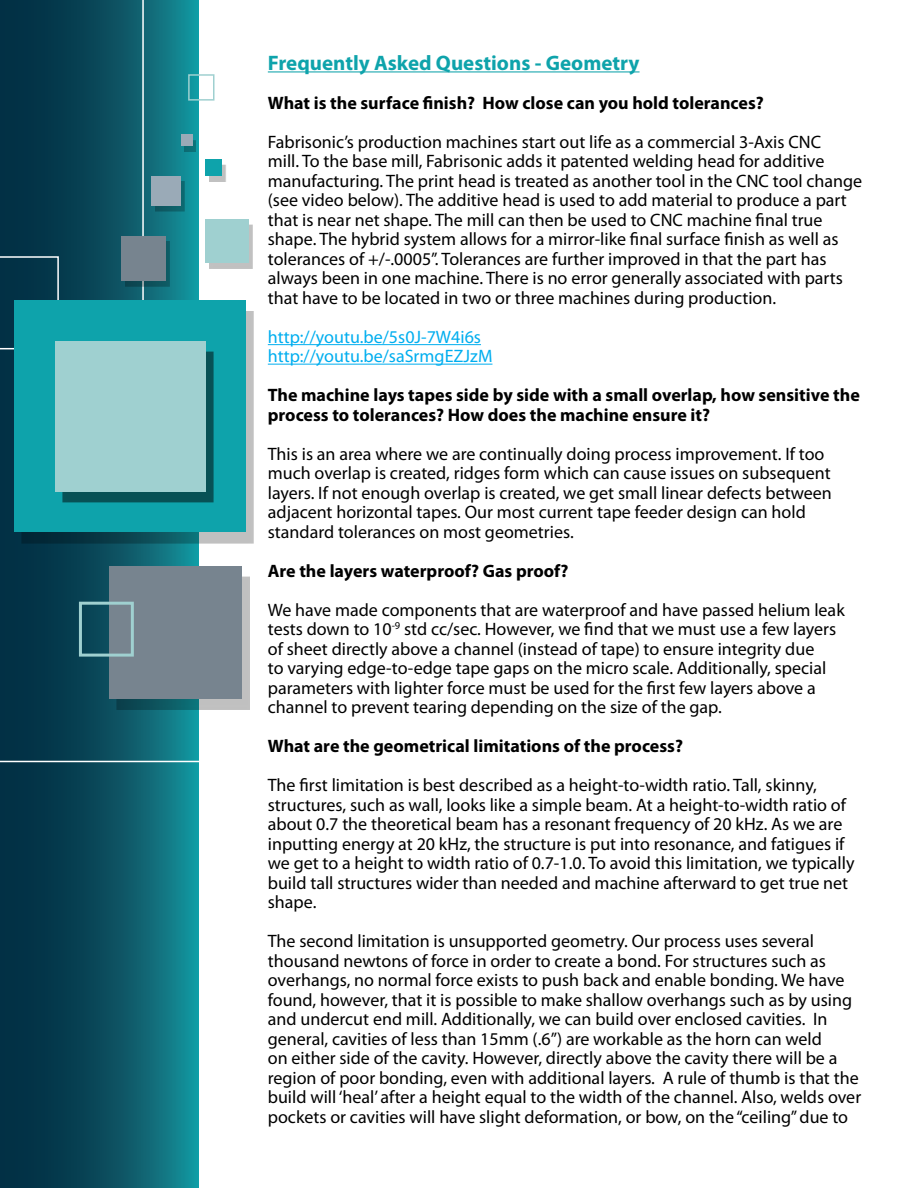
<style>
.page{position:relative;width:918px;height:1188px;background:#fff}
.page>*{position:absolute;margin:0;border:0;box-sizing:border-box;transform-origin:0 0}
.t1{font:700 21px "Myriad Pro";color:#0ea3ab}
.t2{font:18px/19.5px "Myriad Pro";color:#000}
.t3{font:700 18px/19.5px "Myriad Pro";color:#000}
.t4{font:18px/19.5px "Myriad Pro";color:#00aeef}
</style>
<div class="page">
<svg style="left:0;top:0;width:199px;height:1188px;background:#095060"></svg>
<div style="left:188px;top:74px;width:27px;height:27px;border:2px solid #9fd0d0"></div>
<div style="left:116px;top:576px;width:133px;height:134px;background:#000;opacity:.25"></div>
<div style="left:109px;top:566px;width:133px;height:133px;background:#77848f"></div>
<div style="left:209px;top:164px;width:18px;height:18px;background:#000;opacity:.25"></div>
<div style="left:206px;top:159px;width:16px;height:17px;background:#0ea3ab"></div>
<div style="left:79px;top:602px;width:55px;height:55px;border:3px solid #9fd0d0"></div>
<div style="left:155px;top:181px;width:30px;height:30px;background:#000;opacity:.25"></div>
<div style="left:151px;top:176px;width:30px;height:29px;background:#9aaab7"></div>
<div style="left:184px;top:140px;width:12px;height:12px;background:#0c7077"></div>
<div style="left:181px;top:134px;width:12px;height:12px;background:#9aaab7"></div>
<div style="left:209px;top:224px;width:44px;height:44px;background:#c1c1c1"></div>
<div style="left:205px;top:219px;width:44px;height:44px;background:#9fd0d0"></div>
<svg style="left:0;top:256px;width:59px;height:93px;background:#0f3e51"></svg>
<hr style="left:142px;top:0;width:2px;height:429px;background:#fff">
<div style="left:125px;top:241px;width:45px;height:45px;background:#000;opacity:.25"></div>
<div style="left:121px;top:236px;width:45px;height:44px;background:#77848f"></div>
<div style="left:22px;top:311px;width:232px;height:232px;background:#000;opacity:.25"></div>
<div style="left:15px;top:300px;width:231px;height:232px;background:#0ea3ab"></div>
<div style="left:62px;top:351px;width:152px;height:152px;background:#075155"></div>
<div style="left:55px;top:341px;width:151px;height:150px;background:#9fd0d0"></div>
<hr style="left:0;top:761px;width:208px;height:1px;background:#fff">
<hr style="left:268px;top:71px;width:372px;height:1px;background:#0ea3ab">
<hr style="left:268px;top:344px;width:213px;height:1px;background:#00aeef">
<hr style="left:268px;top:364px;width:224px;height:1px;background:#00aeef">
<p class="t1" style="left:268px;top:49px;width:373px">Frequently Asked Questions - Geometry</p>
<p class="t3" style="left:268px;top:92px;width:498px">What is the surface finish? How close can you hold tolerances?</p>
<p class="t2" style="left:268px;top:132px;width:596px">Fabrisonic’s production machines start out life as a commercial 3-Axis CNC<br>mill. To the base mill, Fabrisonic adds it patented welding head for additive manufacturing. The print head is treated as another tool in the CNC tool change (see video below). The additive head is used to add material to produce a part that is near net shape. The mill can then be used to CNC machine final true shape. The hybrid system allows for a mirror-like final surface finish as well as tolerances of +/-.0005”. Tolerances are further improved in that the part has always been in one machine. There is no error generally associated with parts that have to be located in two or three machines during production.</p>
<p class="t4" style="left:268px;top:327px;width:226px">http://youtu.be/5s0J-7W4i6s http://youtu.be/saSrmgEZJzM</p>
<p class="t3" style="left:268px;top:385px;width:594px">The machine lays tapes side by side with a small overlap, how sensitive the process to tolerances? How does the machine ensure it?</p>
<p class="t2" style="left:268px;top:444px;width:566px">This is an area where we are continually doing process improvement. If too much overlap is created, ridges form which can cause issues on subsequent layers. If not enough overlap is created, we get small linear defects between adjacent horizontal tapes. Our most current tape feeder design can hold standard tolerances on most geometries.</p>
<p class="t3" style="left:268px;top:560px;width:302px">Are the layers waterproof? Gas proof?</p>
<p class="t2" style="left:268px;top:600px;width:578px">We have made components that are waterproof and have passed helium leak tests down to 10<sup>-9</sup> std cc/sec. However, we find that we must use a few layers of sheet directly above a channel (instead of tape) to ensure integrity due<br>to varying edge-to-edge tape gaps on the micro scale. Additionally, special parameters with lighter force must be used for the first few layers above a channel to prevent tearing depending on the size of the gap.</p>
<p class="t3" style="left:268px;top:736px;width:417px">What are the geometrical limitations of the process?</p>
<p class="t2" style="left:268px;top:775px;width:588px">The first limitation is best described as a height-to-width ratio. Tall, skinny, structures, such as wall, looks like a simple beam. At a height-to-width ratio of about 0.7 the theoretical beam has a resonant frequency of 20 kHz. As we are inputting energy at 20 kHz, the structure is put into resonance, and fatigues if we get to a height to width ratio of 0.7-1.0. To avoid this limitation, we typically build tall structures wider than needed and machine afterward to get true net shape.</p>
<p class="t2" style="left:268px;top:931px;width:595px">The second limitation is unsupported geometry. Our process uses several thousand newtons of force in order to create a bond. For structures such as overhangs, no normal force exists to push back and enable bonding. We have found, however, that it is possible to make shallow overhangs such as by using and undercut end mill. Additionally, we can build over enclosed cavities. In general, cavities of less than 15mm (.6”) are workable as the horn can weld<br>on either side of the cavity. However, directly above the cavity there will be a region of poor bonding, even with additional layers. A rule of thumb is that the build will ‘heal’ after a height equal to the width of the channel. Also, welds over pockets or cavities will have slight deformation, or bow, on the “ceiling” due to</p>
</div>
